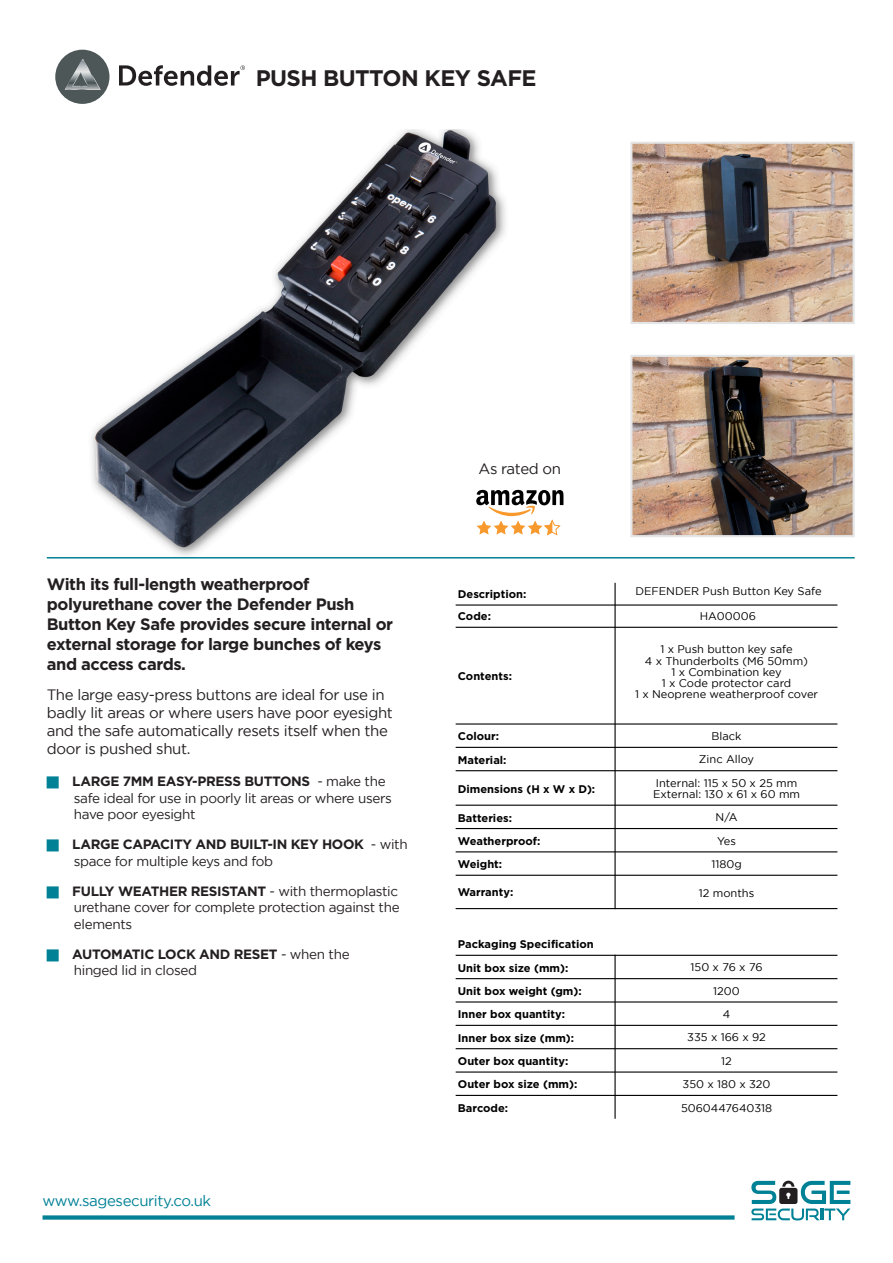
<style>
.page{position:relative;width:893px;height:1263px;background:#fff}
.page>*{position:absolute;margin:0;border:0;box-sizing:border-box;transform-origin:0 0}
.HEADLINE{font:700 22.5px "Gotham";letter-spacing:-.025em;color:#231f20}
.INTRO_PARA{font:700 16.5px/19.8px "Gotham";letter-spacing:-.025em;color:#231f20}
.INTRO_SUB{font:15px/18px "Gotham";letter-spacing:-.025em;color:#231f20}
.t1{font:15px "Gotham";letter-spacing:-.025em;color:#008195}
.t2{font:13.5px/16.5px "Gotham";letter-spacing:-.025em;color:#231f20}
.t3{font:700 13.5px/16.5px "Gotham";letter-spacing:-.025em;color:#231f20}
.t4{font:11.1px/11.1px "Gotham";color:#000;text-align:center}
.t5{font:700 11.1px/22.8px "Gotham";color:#000}
.s1{font-weight:700}
.s2{font-weight:400}
</style>
<div class="page">
<svg style="left:751px;top:1181px;width:99px;height:39px"></svg>
<svg style="left:43px;top:1215px;width:692px;height:4px;background:#198d9f"></svg>
<img style="left:92px;top:129px;width:414px;height:427px">
<img style="left:633px;top:358px;width:219px;height:176px">
<div style="left:630px;top:355px;width:225px;height:182px;border:2px solid #e4e5e7"></div>
<img style="left:633px;top:145px;width:219px;height:176px">
<div style="left:630px;top:142px;width:225px;height:182px;border:2px solid #e4e5e7"></div>
<hr style="left:614px;top:583px;width:2px;height:326px;background:#000">
<hr style="left:614px;top:955px;width:2px;height:164px;background:#000">
<hr style="left:456px;top:604px;width:381px;height:2px;background:#000">
<hr style="left:456px;top:627px;width:381px;height:1px;background:#000">
<hr style="left:456px;top:723px;width:381px;height:1px;background:#000">
<hr style="left:456px;top:747px;width:381px;height:1px;background:#000">
<hr style="left:456px;top:770px;width:381px;height:1px;background:#000">
<hr style="left:456px;top:805px;width:381px;height:1px;background:#000">
<hr style="left:456px;top:828px;width:381px;height:1px;background:#000">
<hr style="left:456px;top:851px;width:381px;height:1px;background:#000">
<hr style="left:456px;top:875px;width:381px;height:1px;background:#000">
<hr style="left:456px;top:908px;width:381px;height:1px;background:#000">
<hr style="left:456px;top:955px;width:381px;height:1px;background:#000">
<hr style="left:456px;top:978px;width:381px;height:1px;background:#000">
<hr style="left:456px;top:1001px;width:381px;height:1px;background:#000">
<hr style="left:456px;top:1025px;width:381px;height:1px;background:#000">
<hr style="left:456px;top:1048px;width:381px;height:1px;background:#000">
<hr style="left:456px;top:1071px;width:381px;height:1px;background:#000">
<hr style="left:456px;top:1095px;width:381px;height:1px;background:#000">
<div style="left:55px;top:50px;width:54px;height:54px;background:#4e5758;border-radius:50%"></div>
<svg style="left:65px;top:59px;width:36px;height:31px"></svg>
<svg style="left:119px;top:65px;width:126px;height:21px"></svg>
<hr style="left:47px;top:557px;width:808px;height:1px;background:#008195">
<svg style="left:476px;top:490px;width:87px;height:46px"></svg>
<p class="HEADLINE" style="left:256px;top:65px;width:283px">PUSH BUTTON KEY SAFE</p>
<p class="INTRO_PARA" style="left:47px;top:574px;width:348px">With its full-length weatherproof polyurethane cover the Defender Push Button Key Safe provides secure internal or external storage for large bunches of keys and access cards.</p>
<p class="INTRO_SUB" style="left:47px;top:685px;width:348px">The large easy-press buttons are ideal for use in badly lit areas or where users have poor eyesight and the safe automatically resets itself when the door is pushed shut.</p>
<p class="t2" style="left:72px;top:773px;width:321px"><span class="s1">LARGE 7MM EASY-PRESS BUTTONS</span> - make the safe ideal for use in poorly lit areas or where users have poor eyesight</p>
<p class="t3" style="left:72px;top:836px;width:337px">LARGE CAPACITY AND BUILT-IN KEY HOOK <span class="s2">- with space for multiple keys and fob</span></p>
<p class="t2" style="left:72px;top:882px;width:329px;text-align:justify"><span class="s1">FULLY WEATHER RESISTANT</span> - with thermoplastic urethane cover for complete protection against the elements</p>
<p class="t2" style="left:72px;top:945px;width:279px"><span class="s1">AUTOMATIC LOCK AND RESET</span> - when the hinged lid in closed</p>
<h3 class="t1" style="left:43px;top:1192px;width:170px">www.sagesecurity.co.uk</h3>
<p class="INTRO_SUB" style="left:479px;top:460px;width:84px">As rated on</p>
<p class="t5" style="left:458px;top:582px;width:70px">Description:<br>Code:</p>
<p class="t5" style="left:458px;top:665px;width:56px">Contents:</p>
<p class="t4" style="left:635px;top:585px;width:188px">DEFENDER Push Button Key Safe</p>
<p class="t4" style="left:700px;top:611px;width:58px">HA00006</p>
<p class="t4" style="left:635px;top:644px;width:185px">1 x Push button key safe<br>4 x Thunderbolts (M6 50mm)<br>1 x Combination key<br>1 x Code protector card<br>1 x Neoprene weatherproof cover</p>
<p class="t5" style="left:458px;top:725px;width:43px">Colour:</p>
<p class="t4" style="left:711px;top:730px;width:32px">Black</p>
<p class="t5" style="left:458px;top:748px;width:50px">Material:</p>
<p class="t4" style="left:699px;top:754px;width:57px">Zinc Alloy</p>
<p class="t5" style="left:458px;top:777px;width:139px">Dimensions (H x W x D):</p>
<p class="t4" style="left:653px;top:777px;width:149px;text-align:left">Internal: 115 x 50 x 25 mm<br>External: 130 x 61 x 60 mm</p>
<p class="t5" style="left:458px;top:806px;width:56px">Batteries:</p>
<p class="t4" style="left:716px;top:812px;width:23px">N/A</p>
<p class="t5" style="left:458px;top:829px;width:84px">Weatherproof:</p>
<p class="t4" style="left:717px;top:835px;width:20px">Yes</p>
<p class="t5" style="left:458px;top:853px;width:46px">Weight:</p>
<p class="t4" style="left:711px;top:858px;width:32px">1180g</p>
<p class="t5" style="left:458px;top:880px;width:57px">Warranty:</p>
<p class="t4" style="left:699px;top:887px;width:57px">12 months</p>
<p class="t5" style="left:458px;top:932px;width:137px;line-height:23.9px">Packaging Specification<br>Unit box size (mm):</p>
<p class="t4" style="left:691px;top:962px;width:74px">150 x 76 x 76</p>
<p class="t5" style="left:458px;top:979px;width:125px">Unit box weight (gm):</p>
<p class="t4" style="left:713px;top:985px;width:28px">1200</p>
<p class="t5" style="left:458px;top:1003px;width:109px">Inner box quantity:</p>
<p class="t4" style="left:723px;top:1008px;width:9px">4</p>
<p class="t5" style="left:458px;top:1026px;width:118px">Inner box size (mm):</p>
<p class="t4" style="left:687px;top:1032px;width:80px">335 x 166 x 92</p>
<p class="t5" style="left:458px;top:1049px;width:112px">Outer box quantity:</p>
<p class="t4" style="left:721px;top:1055px;width:12px">12</p>
<p class="t5" style="left:458px;top:1073px;width:121px">Outer box size (mm):</p>
<p class="t4" style="left:683px;top:1078px;width:89px">350 x 180 x 320</p>
<p class="t5" style="left:458px;top:1096px;width:52px">Barcode:</p>
<p class="t4" style="left:681px;top:1102px;width:93px">5060447640318</p>
</div>
